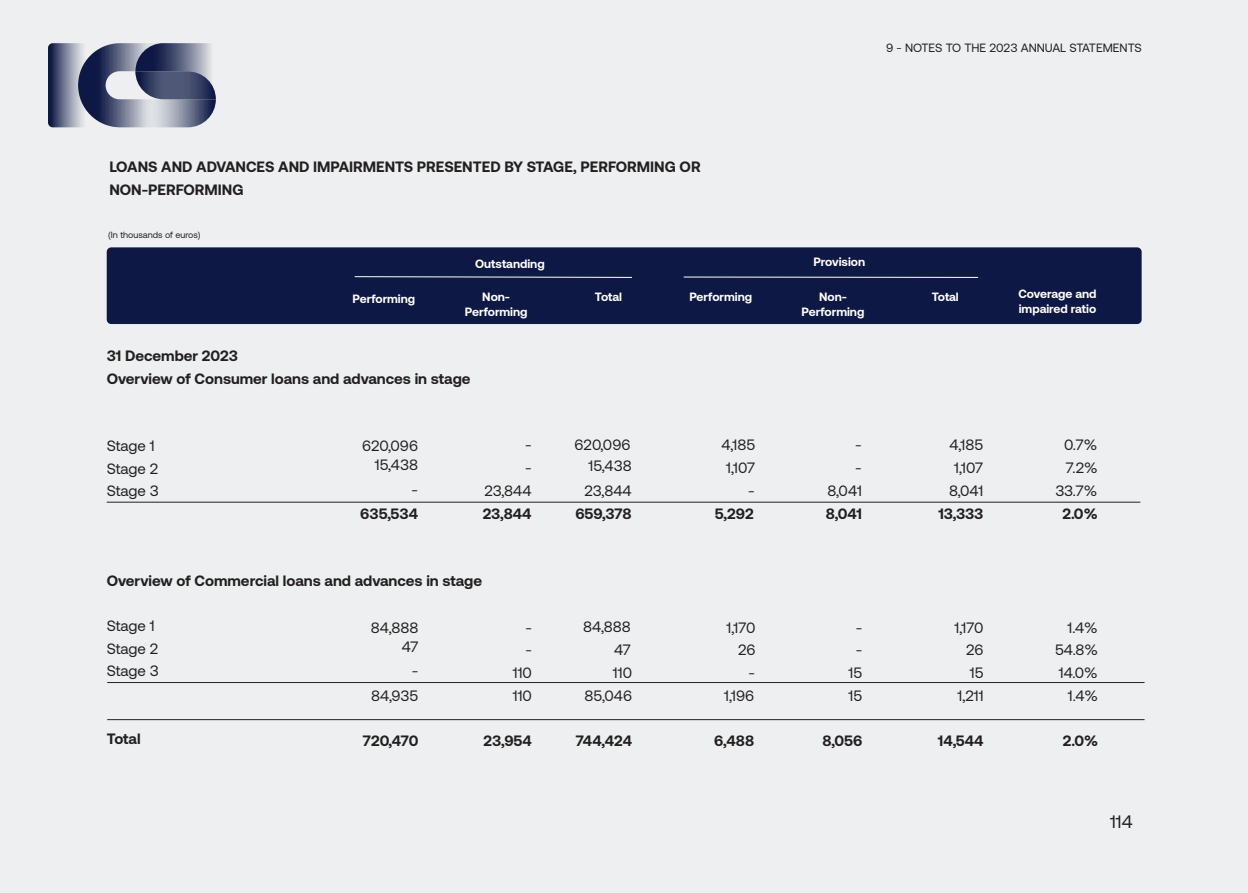
<style>
.page{position:relative;width:1248px;height:893px;background:#edeff0}
.page>*{position:absolute;margin:0;border:0;box-sizing:border-box;transform-origin:0 0}
.t1{font:18px "Aeonik";color:#231f20}
.t2{font:700 15px "Aeonik";color:#231f20}
.t3{font:15px "Aeonik";color:#231f20}
.t4{font:700 12px "Aeonik";color:#fff}
.t5{font:12px "Aeonik";color:#231f20}
.t6{font:9px "Aeonik";color:#231f20}
</style>
<div class="page">
<svg style="left:48px;top:43px;width:168px;height:84px;background:#717790"></svg>
<div style="left:107px;top:247px;width:1035px;height:77px;background:#0e1844;border-radius:4px"></div>
<hr style="left:107px;top:502px;width:1033px;height:1px;background:#231f20">
<hr style="left:107px;top:682px;width:1037px;height:1px;background:#231f20">
<hr style="left:107px;top:719px;width:1037px;height:1px;background:#231f20">
<svg style="left:354px;top:276px;width:279px;height:2px"></svg>
<hr style="left:684px;top:277px;width:294px;height:1px;background:#fff">
<p class="t5" style="left:886px;top:41px;width:257px">9 - NOTES TO THE 2023 ANNUAL STATEMENTS</p>
<p class="t2" style="left:109px;top:158px;width:593px">LOANS AND ADVANCES AND IMPAIRMENTS PRESENTED BY STAGE, PERFORMING OR</p>
<p class="t2" style="left:109px;top:181px;width:136px">NON-PERFORMING</p>
<p class="t6" style="left:108px;top:230px;width:94px">(In thousands of euros)</p>
<p class="t4" style="left:475px;top:257px;width:71px">Outstanding</p>
<p class="t4" style="left:813px;top:255px;width:53px">Provision</p>
<p class="t4" style="left:353px;top:292px;width:64px">Performing</p>
<p class="t4" style="left:482px;top:290px;width:29px">Non-</p>
<p class="t4" style="left:465px;top:304px;width:64px">Performing</p>
<p class="t4" style="left:595px;top:290px;width:29px">Total</p>
<p class="t4" style="left:689px;top:290px;width:64px">Performing</p>
<p class="t4" style="left:1018px;top:287px;width:80px">Coverage and</p>
<p class="t4" style="left:1019px;top:301px;width:79px">impaired ratio</p>
<p class="t4" style="left:819px;top:290px;width:29px">Non-</p>
<p class="t4" style="left:802px;top:304px;width:64px">Performing</p>
<p class="t4" style="left:932px;top:290px;width:29px">Total</p>
<p class="t2" style="left:107px;top:347px;width:133px">31 December 2023</p>
<p class="t2" style="left:107px;top:370px;width:365px">Overview of Consumer loans and advances in stage</p>
<p class="t3" style="left:107px;top:437px;width:48px">Stage 1</p>
<p class="t3" style="left:107px;top:460px;width:53px">Stage 2</p>
<p class="t3" style="left:107px;top:482px;width:54px">Stage 3</p>
<p class="t3" style="left:362px;top:437px;width:57px">620,096</p>
<p class="t3" style="left:375px;top:456px;width:45px">15,438</p>
<p class="t3" style="left:411px;top:482px;width:8px">-</p>
<p class="t3" style="left:525px;top:437px;width:8px">-</p>
<p class="t3" style="left:525px;top:459px;width:8px">-</p>
<p class="t3" style="left:484px;top:482px;width:49px">23,844</p>
<p class="t3" style="left:574px;top:437px;width:57px">620,096</p>
<p class="t3" style="left:588px;top:458px;width:45px">15,438</p>
<p class="t3" style="left:584px;top:482px;width:49px">23,844</p>
<p class="t3" style="left:722px;top:437px;width:35px">4,185</p>
<p class="t3" style="left:855px;top:437px;width:8px">-</p>
<p class="t3" style="left:949px;top:437px;width:35px">4,185</p>
<p class="t3" style="left:1064px;top:437px;width:35px">0.7%</p>
<p class="t3" style="left:726px;top:459px;width:30px">1,107</p>
<p class="t3" style="left:855px;top:459px;width:8px">-</p>
<p class="t3" style="left:954px;top:459px;width:30px">1,107</p>
<p class="t3" style="left:1066px;top:459px;width:33px">7.2%</p>
<p class="t3" style="left:748px;top:482px;width:8px">-</p>
<p class="t3" style="left:828px;top:482px;width:34px">8,041</p>
<p class="t3" style="left:949px;top:482px;width:34px">8,041</p>
<p class="t3" style="left:1055px;top:482px;width:43px">33.7%</p>
<p class="t2" style="left:360px;top:505px;width:59px">635,534</p>
<p class="t2" style="left:483px;top:505px;width:50px">23,844</p>
<p class="t2" style="left:575px;top:505px;width:58px">659,378</p>
<p class="t2" style="left:715px;top:505px;width:40px">5,292</p>
<p class="t2" style="left:826px;top:505px;width:38px">8,041</p>
<p class="t2" style="left:938px;top:505px;width:46px">13,333</p>
<p class="t2" style="left:1062px;top:505px;width:37px">2.0%</p>
<p class="t2" style="left:107px;top:572px;width:377px">Overview of Commercial loans and advances in stage</p>
<p class="t3" style="left:107px;top:617px;width:48px">Stage 1</p>
<p class="t3" style="left:107px;top:640px;width:53px">Stage 2</p>
<p class="t3" style="left:107px;top:662px;width:54px">Stage 3</p>
<p class="t3" style="left:371px;top:619px;width:49px">84,888</p>
<p class="t3" style="left:402px;top:639px;width:18px">47</p>
<p class="t3" style="left:412px;top:662px;width:8px">-</p>
<p class="t3" style="left:525px;top:619px;width:8px">-</p>
<p class="t3" style="left:583px;top:619px;width:49px">84,888</p>
<p class="t3" style="left:525px;top:642px;width:8px">-</p>
<p class="t3" style="left:614px;top:642px;width:18px">47</p>
<p class="t3" style="left:513px;top:664px;width:21px">110</p>
<p class="t3" style="left:613px;top:664px;width:21px">110</p>
<p class="t3" style="left:727px;top:619px;width:31px">1,170</p>
<p class="t3" style="left:856px;top:619px;width:8px">-</p>
<p class="t3" style="left:954px;top:619px;width:31px">1,170</p>
<p class="t3" style="left:1067px;top:619px;width:32px">1.4%</p>
<p class="t3" style="left:738px;top:642px;width:19px">26</p>
<p class="t3" style="left:856px;top:642px;width:8px">-</p>
<p class="t3" style="left:966px;top:642px;width:19px">26</p>
<p class="t3" style="left:1055px;top:642px;width:45px">54.8%</p>
<p class="t3" style="left:748px;top:664px;width:8px">-</p>
<p class="t3" style="left:848px;top:664px;width:15px">15</p>
<p class="t3" style="left:970px;top:664px;width:15px">15</p>
<p class="t3" style="left:1059px;top:664px;width:40px">14.0%</p>
<p class="t2" style="left:107px;top:730px;width:35px">Total</p>
<p class="t3" style="left:371px;top:687px;width:49px">84,935</p>
<p class="t2" style="left:363px;top:732px;width:57px">720,470</p>
<p class="t3" style="left:513px;top:687px;width:21px">110</p>
<p class="t2" style="left:484px;top:732px;width:50px">23,954</p>
<p class="t3" style="left:585px;top:687px;width:49px">85,046</p>
<p class="t2" style="left:576px;top:732px;width:58px">744,424</p>
<p class="t3" style="left:724px;top:687px;width:31px">1,196</p>
<p class="t2" style="left:714px;top:732px;width:41px">6,488</p>
<p class="t3" style="left:849px;top:687px;width:15px">15</p>
<p class="t2" style="left:822px;top:732px;width:41px">8,056</p>
<p class="t3" style="left:957px;top:687px;width:26px">1,211</p>
<p class="t2" style="left:938px;top:732px;width:47px">14,544</p>
<p class="t3" style="left:1068px;top:687px;width:32px">1.4%</p>
<p class="t2" style="left:1063px;top:732px;width:37px">2.0%</p>
<p class="t1" style="left:1110px;top:812px;width:24px">114</p>
</div>
